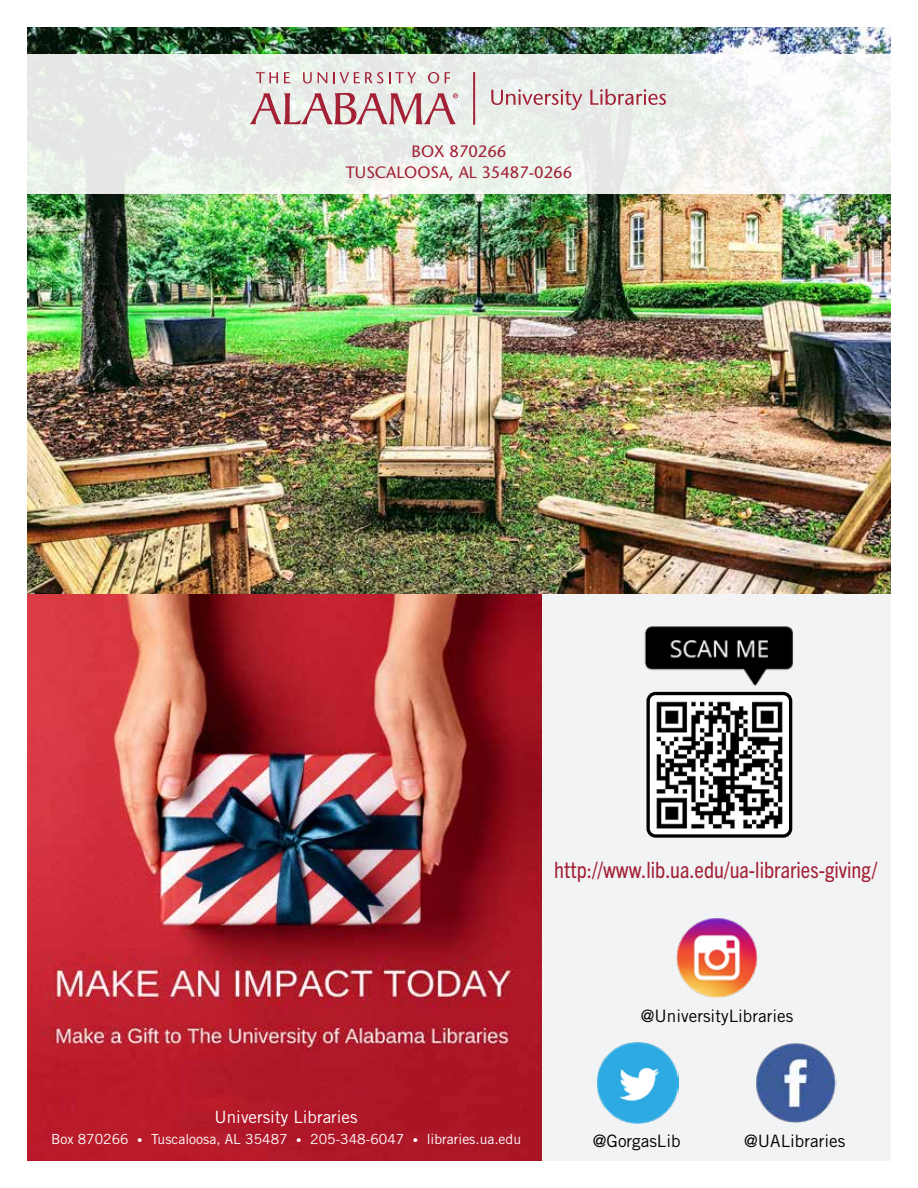
<style>
.page{position:relative;width:918px;height:1188px;background:#fff}
.page>*{position:absolute;margin:0;border:0;box-sizing:border-box;transform-origin:0 0}
.t1{font:condensed 22.5px "Trade Gothic Next LT Pro";color:#a32035}
.t2{font:17.1px "Trade Gothic LT Std";color:#000}
.t3{font:16.95px "Trade Gothic LT Std";color:#fff}
.t4{font:500 16.5px/21px "Stone Sans Std";color:#a32035;text-align:center}
.t5{font:13.95px "Trade Gothic LT Std";color:#fff}
.s1{font-size:10.8px}
</style>
<div class="page">
<img style="left:27px;top:27px;width:864px;height:567px">
<div style="left:542px;top:594px;width:349px;height:567px;background:#f2f3f4"></div>
<img style="left:597px;top:1042px;width:82px;height:82px">
<img style="left:756px;top:1043px;width:80px;height:80px">
<img style="left:676px;top:918px;width:81px;height:80px">
<img style="left:27px;top:594px;width:515px;height:567px">
<img style="left:644px;top:626px;width:150px;height:60px">
<svg style="left:27px;top:55px;width:864px;height:139px;fill:#ebf0ea"></svg>
<svg style="left:250px;top:93px;width:208px;height:32px;background:#d5b2b5"></svg>
<svg style="left:256px;top:72px;width:22px;height:11px"></svg>
<svg style="left:284px;top:72px;width:6px;height:11px"></svg>
<svg style="left:303px;top:72px;width:9px;height:11px"></svg>
<svg style="left:318px;top:72px;width:9px;height:11px"></svg>
<svg style="left:333px;top:72px;width:50px;height:11px"></svg>
<svg style="left:389px;top:72px;width:27px;height:11px"></svg>
<svg style="left:428px;top:72px;width:11px;height:11px"></svg>
<svg style="left:445px;top:72px;width:5px;height:11px"></svg>
<hr style="left:473px;top:72px;width:2px;height:53px;background:#a32035">
<svg style="left:491px;top:89px;width:91px;height:21px;background:#dac3c4"></svg>
<svg style="left:590px;top:89px;width:76px;height:16px"></svg>
<img style="left:650px;top:696px;width:138px;height:138px">
<div style="left:646px;top:692px;width:146px;height:146px;border:3px solid #000;border-radius:7px"></div>
<p class="t4" style="left:346px;top:141px;width:228px">BOX 870266<br>TUSCALOOSA, AL 35487-0266</p>
<h1 class="t1" style="left:554px;top:855px;width:325px">http://www.lib.ua.edu/ua-libraries-giving/</h1>
<p class="t3" style="left:215px;top:1107px;width:145px">University Libraries</p>
<p class="t5" style="left:51px;top:1131px;width:471px">Box 870266 <span class="s1">•</span> Tuscaloosa, AL 35487 <span class="s1">•</span> 205-348-6047 <span class="s1">•</span> libraries.ua.edu</p>
<p class="t2" style="left:641px;top:1005px;width:154px">@UniversityLibraries</p>
<p class="t2" style="left:593px;top:1131px;width:89px">@GorgasLib</p>
<p class="t2" style="left:744px;top:1131px;width:103px">@UALibraries</p>
</div>
